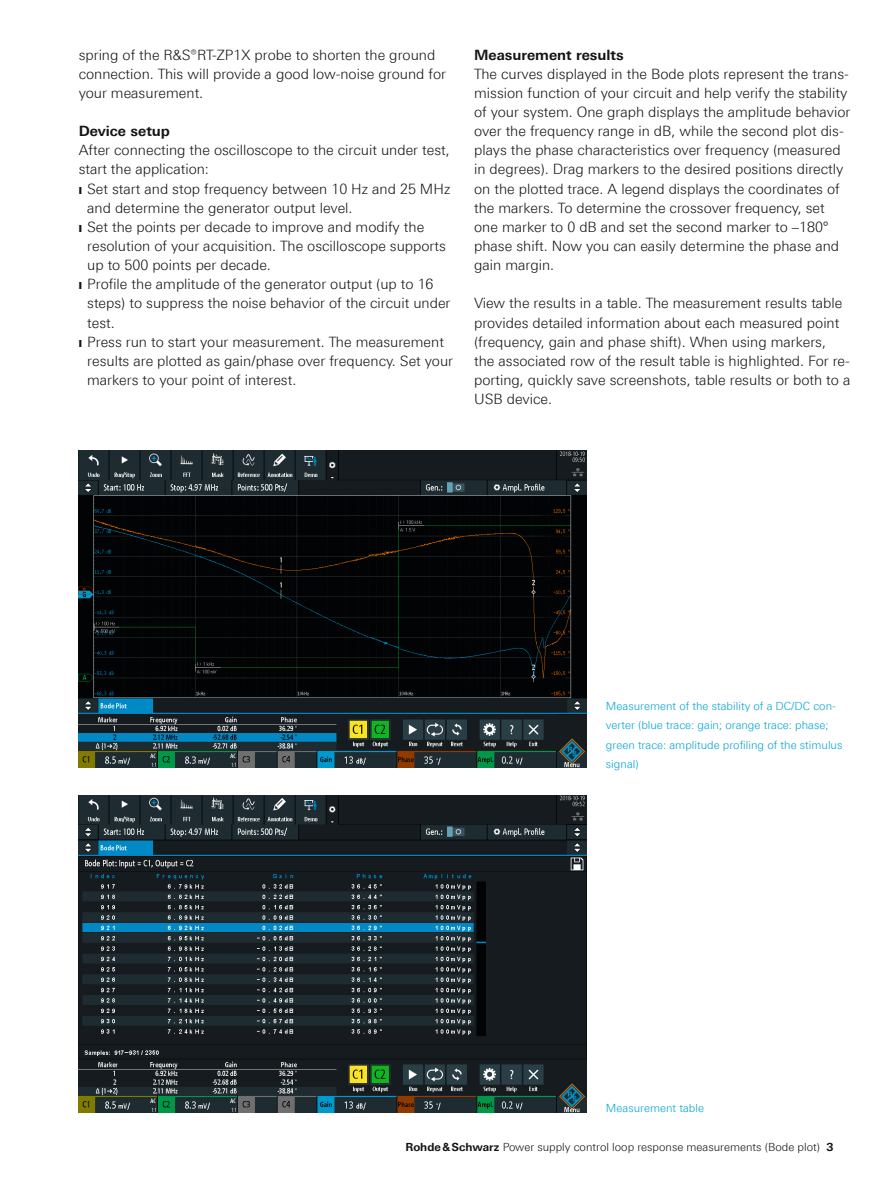
<style>
.page{position:relative;width:893px;height:1191px;background:#fff}
.page>*{position:absolute;margin:0;border:0;box-sizing:border-box;transform-origin:0 0}
.t1{font:300 14.25px/19.2px "Linotype Univers 330";color:#131413}
.t2{font:700 14.25px "Linotype Univers 630";color:#131413}
.t3{font:300 11.25px/19.2px "Linotype Univers 330";color:#00a3d3}
.t4{font:300 11.25px "Linotype Univers 330";color:#131413}
.s1{font-family:"Linotype Univers 630";font-weight:700}
</style>
<div class="page">
<img style="left:79px;top:795px;width:508px;height:317px">
<img style="left:79px;top:450px;width:508px;height:318px">
<p class="t1" style="left:79px;top:45px;width:369px">spring of the R&amp;S®RT-ZP1X probe to shorten the ground connection. This will provide a good low-noise ground for your measurement.</p>
<p class="t2" style="left:79px;top:122px;width:93px">Device setup</p>
<p class="t1" style="left:79px;top:140px;width:373px">After connecting the oscilloscope to the circuit under test,</p>
<p class="t1" style="left:79px;top:160px;width:132px">start the application:</p>
<p class="t1" style="left:79px;top:179px;width:373px">❙ Set start and stop frequency between 10 Hz and 25 MHz</p>
<p class="t1" style="left:87px;top:198px;width:267px">and determine the generator output level.</p>
<p class="t1" style="left:79px;top:217px;width:347px">❙ Set the points per decade to improve and modify the</p>
<p class="t1" style="left:87px;top:236px;width:360px">resolution of your acquisition. The oscilloscope supports</p>
<p class="t1" style="left:87px;top:255px;width:185px">up to 500 points per decade.</p>
<p class="t1" style="left:79px;top:274px;width:356px">❙ Profile the amplitude of the generator output (up to 16</p>
<p class="t1" style="left:87px;top:294px;width:365px">steps) to suppress the noise behavior of the circuit under</p>
<p class="t1" style="left:87px;top:313px;width:29px">test.</p>
<p class="t1" style="left:79px;top:332px;width:367px">❙ Press run to start your measurement. The measurement</p>
<p class="t1" style="left:87px;top:351px;width:367px">results are plotted as gain/phase over frequency. Set your</p>
<p class="t1" style="left:87px;top:370px;width:211px">markers to your point of interest.</p>
<p class="t2" style="left:474px;top:46px;width:151px">Measurement results</p>
<p class="t1" style="left:474px;top:64px;width:378px">The curves displayed in the Bode plots represent the trans&shy;mission function of your circuit and help verify the stability of your system. One graph displays the amplitude behavior over the frequency range in dB, while the second plot dis&shy;plays the phase characteristics over frequency (measured in degrees). Drag markers to the desired positions directly on the plotted trace. A legend displays the coordinates of the markers. To determine the crossover frequency, set one marker to 0 dB and set the second marker to –180° phase shift. Now you can easily determine the phase and gain margin.</p>
<p class="t1" style="left:474px;top:294px;width:378px">View the results in a table. The measurement results table provides detailed information about each measured point (frequency, gain and phase shift). When using markers,<br>the associated row of the result table is highlighted. For re&shy;porting, quickly save screenshots, table results or both to a USB device.</p>
<p class="t3" style="left:606px;top:696px;width:238px">Measurement of the stability of a DC/DC con&shy;verter (blue trace: gain; orange trace: phase; green trace: amplitude profiling of the stimulus signal)</p>
<p class="t3" style="left:606px;top:1098px;width:100px">Measurement table</p>
<p class="t4" style="left:405px;top:1140px;width:430px"><span class="s1">Rohde&amp;Schwarz</span> Power supply control loop response measurements (Bode plot) <span class="s1">3</span></p>
</div>
